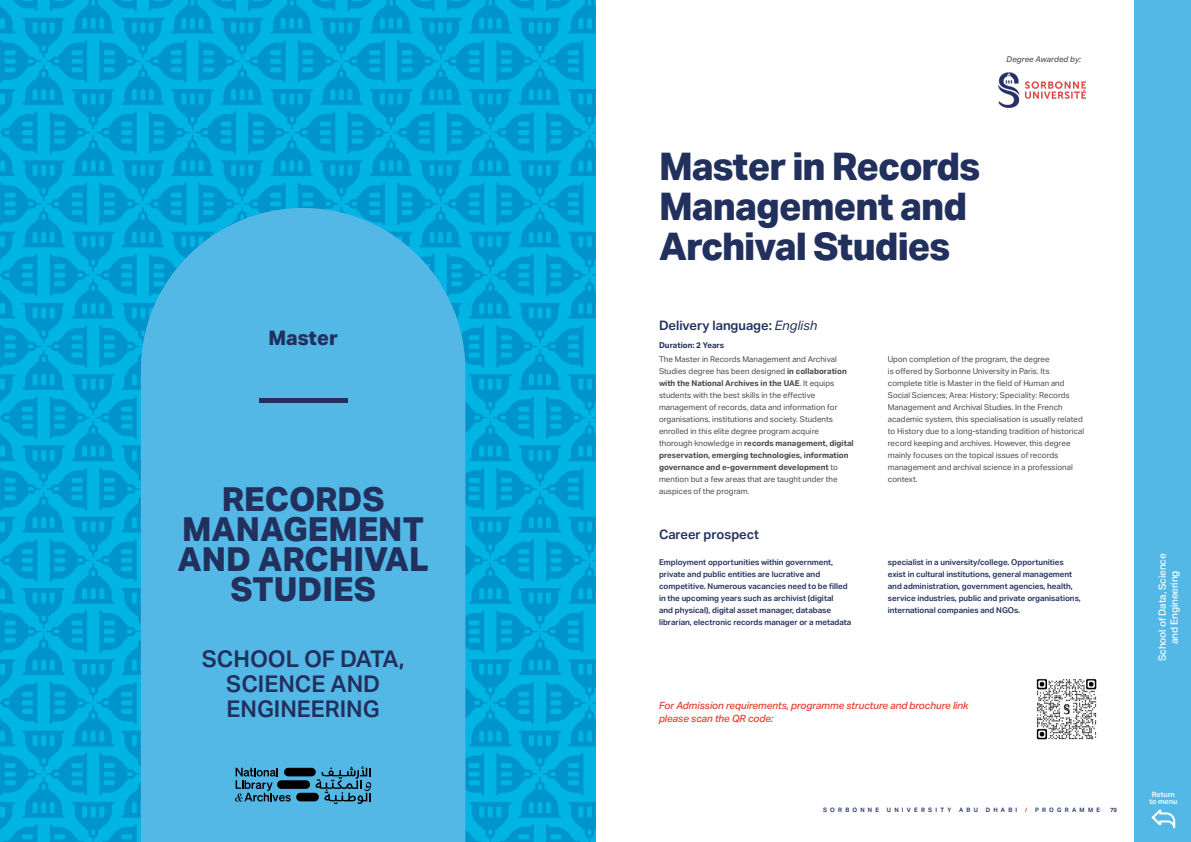
<style>
.page{position:relative;width:1191px;height:842px;background:#fff}
.page>*{position:absolute;margin:0;border:0;box-sizing:border-box;transform-origin:0 0}
.t1{font:800 38px/40px "Aktiv Grotesk Arbc";letter-spacing:-.025em;color:#22305d}
.t2{font:800 33px/30px "Aktiv Grotesk Arbc";color:#22305d;text-align:center}
.t3{font:600 23px/25px "Aktiv Grotesk Arbc";color:#22305d;text-align:center}
.t4{font:800 20px "Aktiv Grotesk Arbc";color:#22305d}
.t5{font:600 13px "Aktiv Grotesk Arbc";color:#22305d}
.t6{font:italic 500 10px/13px "Aktiv Grotesk Arbc";letter-spacing:-.01em;color:#e43c2e}
.t7{font:500 10px/12px "Aktiv Grotesk Arbc";letter-spacing:-.005em;color:#fff;text-align:center}
.t8{font:8px/12px "Aktiv Grotesk Arbc";color:#4a4a49}
.t9{font:600 8px/12px "Aktiv Grotesk Arbc";color:#22305d}
.t10{font:italic 500 8px "Aktiv Grotesk Arbc";color:#575756}
.t11{font:700 8px "Aktiv Grotesk Arbc";color:#22305d}
.t12{font:600 7.3px/7.3px "Aktiv Grotesk Arbc";color:#fff;text-align:center}
.t13{font:600 6px "Aktiv Grotesk Arbc";letter-spacing:.54em;color:#22305d}
.t14{font:600 6px "Aktiv Grotesk Arbc";color:#e43c2e}
.s1{font-weight:400;font-style:italic}
.s2{font-weight:700}
</style>
<div class="page">
<img style="left:1036px;top:678px;width:61px;height:62px">
<svg style="left:0;top:0;width:595px;height:842px;background:#20acdd"></svg>
<div style="left:284px;top:768px;width:32px;height:8px;background:#000;border-radius:4px"></div>
<div style="left:277px;top:780px;width:33px;height:9px;background:#000;border-radius:4px"></div>
<div style="left:296px;top:793px;width:23px;height:8px;background:#000;border-radius:4px"></div>
<img style="left:998px;top:72px;width:87px;height:36px">
<div style="left:1134px;top:0;width:57px;height:842px;background:#54b8e6"></div>
<svg style="left:1151px;top:810px;width:24px;height:18px"></svg>
<h3 class="t4" style="left:268px;top:326px;width:71px">Master</h3>
<h2 class="t2" style="left:177px;top:485px;width:253px">RECORDS<br>MANAGEMENT<br>AND ARCHIVAL<br>STUDIES</h2>
<h3 class="t3" style="left:202px;top:647px;width:204px">SCHOOL OF DATA,<br>SCIENCE AND<br>ENGINEERING</h3>
<p class="t10" style="left:1006px;top:55px;width:76px">Degree Awarded by:</p>
<h1 class="t1" style="left:659px;top:147px;width:322px">Master in Records<br>Management and<br>Archival Studies</h1>
<h3 class="t5" style="left:659px;top:318px;width:160px">Delivery language: <span class="s1">English</span></h3>
<p class="t11" style="left:659px;top:340px;width:67px">Duration: 2 Years</p>
<p class="t8" style="left:659px;top:354px;width:196px">The Master in Records Management and Archival Studies degree has been designed <span class="s2">in collaboration with the National Archives in the UAE</span>. It equips students with the best skills in the effective management of records, data and information for organisations, institutions and society. Students enrolled in this elite degree program acquire thorough knowledge in <span class="s2">records management, digital preservation, emerging technologies, information governance and e-government development</span> to mention but a few areas that are taught under the auspices of the program.</p>
<h3 class="t5" style="left:659px;top:527px;width:102px">Career prospect</h3>
<p class="t9" style="left:659px;top:556px;width:194px">Employment opportunities within government, private and public entities are lucrative and competitive. Numerous vacancies need to be filled in the upcoming years such as archivist (digital<br>and physical), digital asset manager, database librarian, electronic records manager or a metadata</p>
<p class="t8" style="left:888px;top:354px;width:198px">Upon completion of the program, the degree<br>is offered by Sorbonne University in Paris. Its complete title is Master in the field of Human and Social Sciences; Area: History; Speciality: Records Management and Archival Studies. In the French academic system, this specialisation is usually related to History due to a long-standing tradition of historical record keeping and archives. However, this degree mainly focuses on the topical issues of records management and archival science in a professional context.</p>
<p class="t9" style="left:888px;top:556px;width:194px">specialist in a university/college. Opportunities exist in cultural institutions, general management and administration, government agencies, health, service industries, public and private organisations, international companies and NGOs.</p>
<p class="t6" style="left:659px;top:699px;width:311px">For Admission requirements, programme structure and brochure link please scan the QR code:</p>
<p class="t13" style="left:823px;top:806px;width:58px">SORBONNE</p>
<p class="t13" style="left:887px;top:806px;width:66px">UNIVERSITY</p>
<p class="t13" style="left:959px;top:806px;width:20px">ABU</p>
<p class="t13" style="left:985px;top:806px;width:33px">DHABI</p>
<p class="t14" style="left:1025px;top:806px;width:4px">/</p>
<p class="t13" style="left:1035px;top:806px;width:66px">PROGRAMME</p>
<p class="t13" style="left:1110px;top:806px;width:9px">79</p>
<p class="t7" style="left:1154px;top:660px;width:111px;rotate:-90deg">School of Data, Science and Engineering</p>
<p class="t7" style="left:1156px;top:661px;width:109px;rotate:-90deg">School of Data, Science and Engineering</p>
<p class="t12" style="left:1149px;top:791px;width:29px">Return to menu</p>
</div>
